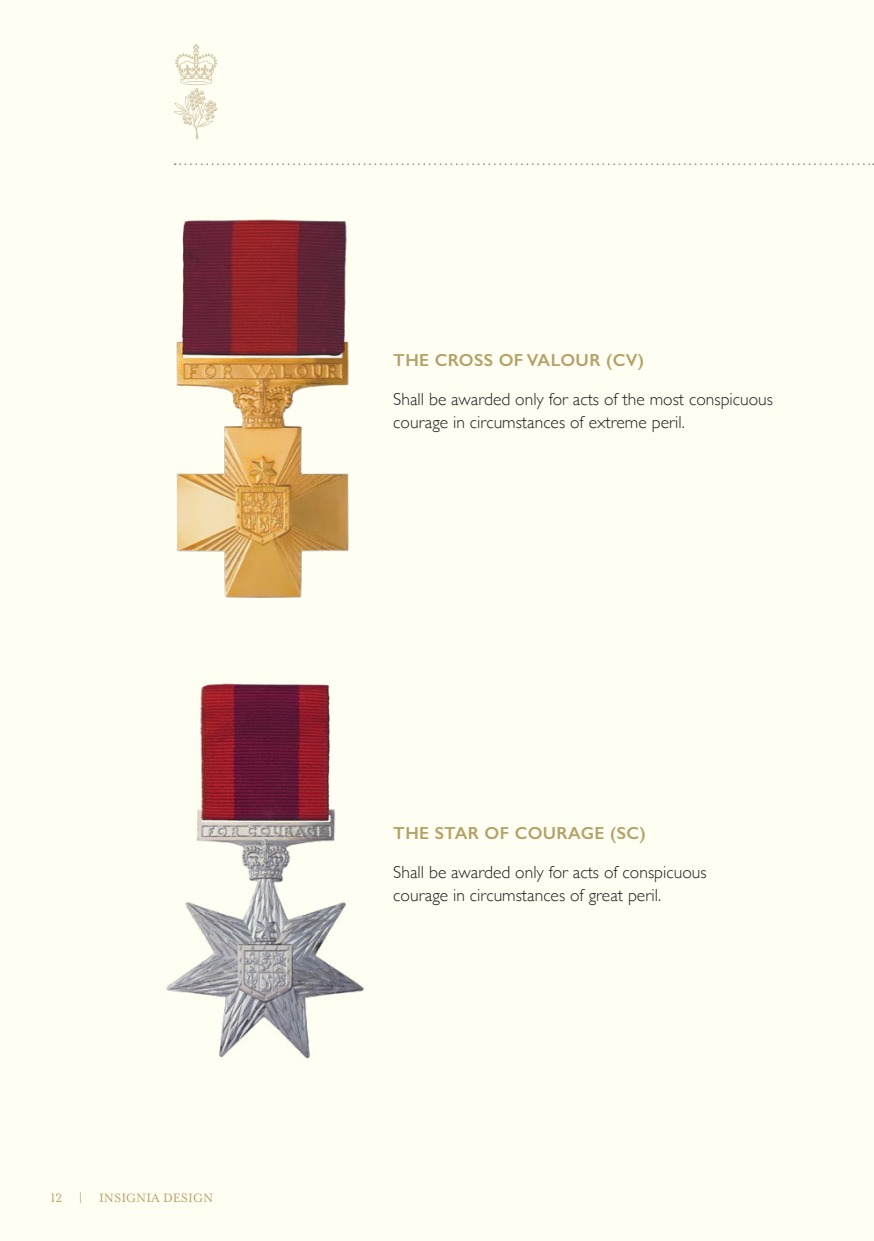
<style>
.page{position:relative;width:874px;height:1241px;background:#fff}
.page>*{position:absolute;margin:0;border:0;box-sizing:border-box;transform-origin:0 0}
.t1{font:300 17.5px/23.6px "Gill Sans";color:#231f20}
.t2{font:600 17.5px "Gill Sans";letter-spacing:.02em;color:#b5a269}
.t3{font:14px "Mrs Eaves OT";color:#b5a269}
.s1{font-weight:700}
</style>
<div class="page">
<div style="left:0;top:0;width:873px;height:1240px;background:#fffef2"></div>
<svg style="left:174px;top:163px;width:700px;height:2px"></svg>
<svg style="left:173px;top:44px;width:44px;height:96px"></svg>
<img style="left:176px;top:219px;width:173px;height:379px">
<img style="left:166px;top:683px;width:198px;height:376px">
<p class="t3" style="left:50px;top:1189px;width:164px">12 <span class="s1">|</span> INSIGNIA DESIGN</p>
<p class="t2" style="left:393px;top:349px;width:252px">THE CROSS OF VALOUR (CV)</p>
<p class="t1" style="left:393px;top:386px;width:381px">Shall be awarded only for acts of the most conspicuous courage in circumstances of extreme peril.</p>
<p class="t2" style="left:393px;top:822px;width:254px">THE STAR OF COURAGE (SC)</p>
<p class="t1" style="left:393px;top:859px;width:314px">Shall be awarded only for acts of conspicuous courage in circumstances of great peril.</p>
</div>
